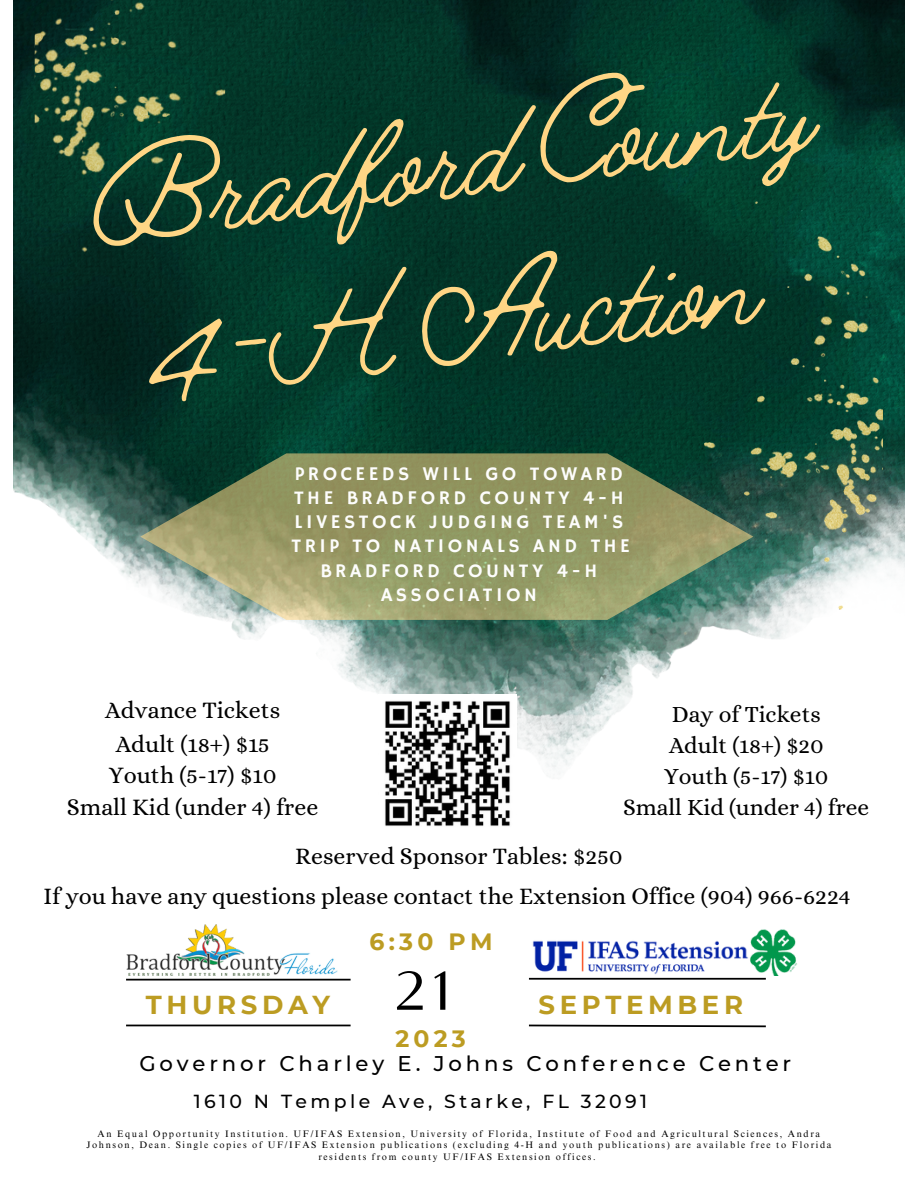
<style>
.page{position:relative;width:918px;height:1188px;background:#fff}
.page>*{position:absolute;margin:0;border:0;box-sizing:border-box;transform-origin:0 0}
.t1{font:300 145.5px "Jimmy Script";color:#ffd685}
.t2{font:300 145.35px "Jimmy Script";color:#ffd685}
.t3{font:54.15px "Blacker Sans Text";color:#000}
.t4{font:700 25.95px "Montserrat";letter-spacing:.18em;color:#bc9c22}
.t5{font:23.85px "Alice";color:#000}
.t6{font:700 23.55px "Montserrat";letter-spacing:.18em;color:#bc9c22}
.t7{font:23.4px "Alice";color:#000}
.t8{font:500 21.15px "Montserrat";letter-spacing:.18em;color:#000}
.t9{font:19.35px/24.2px "Hammersmith One";letter-spacing:.18em;color:#fff;text-align:center}
.t10{font:500 18.9px "Montserrat";letter-spacing:.18em;color:#000}
.t11{font:9.45px/11.9px "Times NRMT Pro";letter-spacing:.17em;color:#000;text-align:center}
</style>
<div class="page">
<img style="left:14px;top:0;width:890px;height:1027px">
<img style="left:705px;top:173px;width:178px;height:494px">
<img style="left:35px;top:0;width:194px;height:313px">
<svg style="left:140px;top:453px;width:613px;height:167px;background:#869267"></svg>
<img style="left:748px;top:928px;width:51px;height:47px">
<img style="left:528px;top:936px;width:226px;height:44px">
<img style="left:126px;top:924px;width:212px;height:51px">
<img style="left:378px;top:694px;width:138px;height:139px">
<hr style="left:126px;top:979px;width:225px;height:2px;background:#000">
<hr style="left:126px;top:1025px;width:225px;height:1px;background:#000">
<hr style="left:529px;top:978px;width:237px;height:2px;background:#000">
<svg style="left:527px;top:1024px;width:241px;height:4px"></svg>
<p class="t1" style="left:78px;top:114px;width:730px;rotate:-8deg">Bradford County</p>
<p class="t2" style="left:134px;top:273px;width:620px;rotate:-8deg">4-H Auction</p>
<h3 class="t9" style="left:291px;top:462px;width:340px">PROCEEDS WILL GO TOWARD<br>THE BRADFORD COUNTY 4-H<br>LIVESTOCK JUDGING TEAM'S<br>TRIP TO NATIONALS AND THE<br>BRADFORD COUNTY 4-H<br>ASSOCIATION</h3>
<p class="t5" style="left:105px;top:696px;width:177px">Advance Tickets</p>
<p class="t5" style="left:116px;top:730px;width:156px">Adult (18+) $15</p>
<p class="t5" style="left:109px;top:762px;width:169px">Youth (5-17) $10</p>
<p class="t5" style="left:67px;top:794px;width:253px">Small Kid (under 4) free</p>
<p class="t7" style="left:672px;top:701px;width:150px">Day of Tickets</p>
<p class="t7" style="left:669px;top:732px;width:156px">Adult (18+) $20</p>
<p class="t7" style="left:664px;top:763px;width:166px">Youth (5-17) $10</p>
<p class="t7" style="left:623px;top:794px;width:248px">Small Kid (under 4) free</p>
<p class="t5" style="left:295px;top:842px;width:329px">Reserved Sponsor Tables: $250</p>
<p class="t5" style="left:44px;top:882px;width:808px">If you have any questions please contact the Extension Office (904) 966-6224</p>
<p class="t6" style="left:370px;top:928px;width:125px">6:30 PM</p>
<p class="t3" style="left:395px;top:957px;width:56px">21</p>
<p class="t6" style="left:395px;top:1024px;width:72px">2023</p>
<p class="t4" style="left:146px;top:989px;width:186px">THURSDAY</p>
<p class="t4" style="left:538px;top:989px;width:206px">SEPTEMBER</p>
<p class="t8" style="left:139px;top:1051px;width:653px">Governor Charley E. Johns Conference Center</p>
<p class="t10" style="left:194px;top:1090px;width:455px">1610 N Temple Ave, Starke, FL 32091</p>
<p class="t11" style="left:86px;top:1129px;width:747px">An Equal Opportunity Institution. UF/IFAS Extension, University of Florida, Institute of Food and Agricultural Sciences, Andra<br>Johnson, Dean. Single copies of UF/IFAS Extension publications (excluding 4-H and youth publications) are available free to Florida residents from county UF/IFAS Extension offices.</p>
</div>
